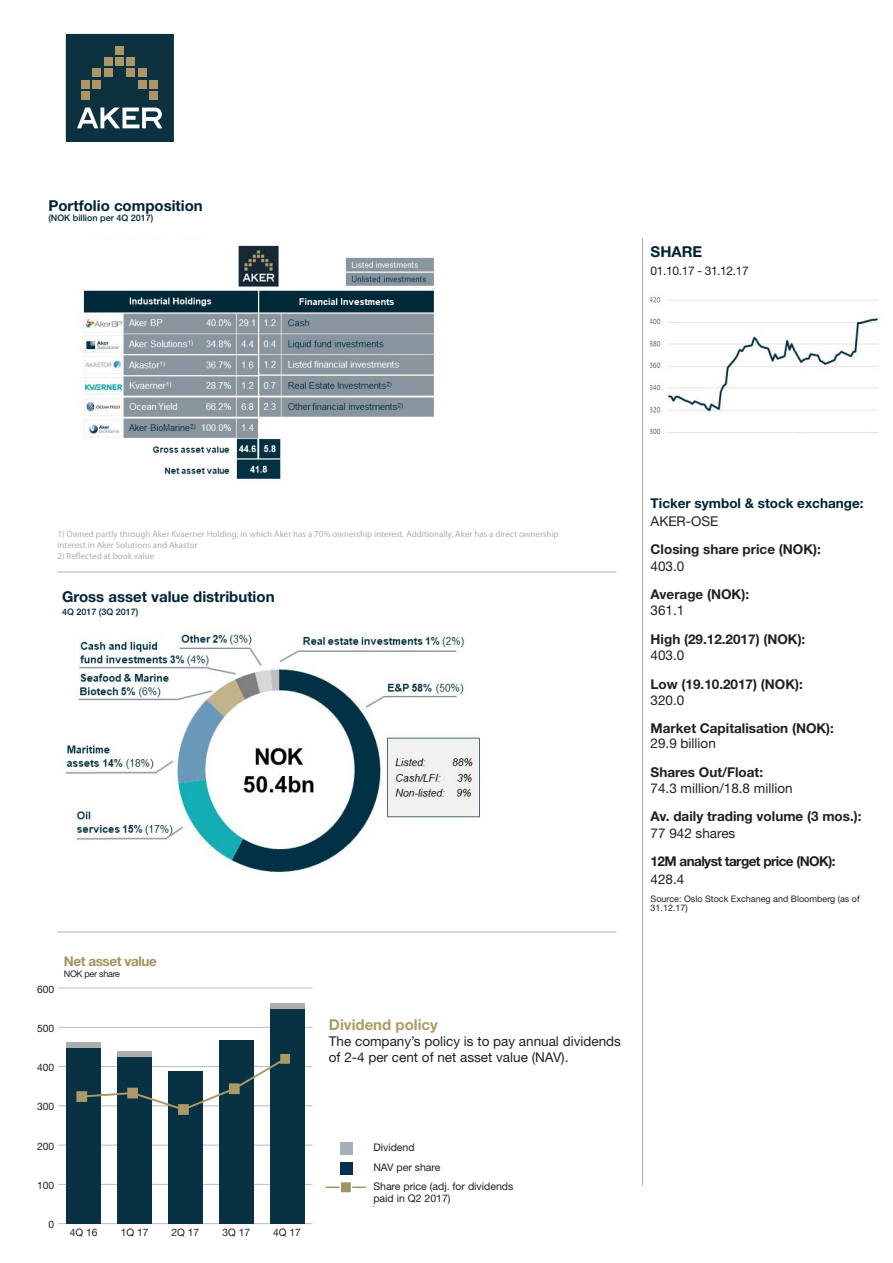
<style>
.page{position:relative;width:893px;height:1263px;background:#fff}
.page>*{position:absolute;margin:0;border:0;box-sizing:border-box;transform-origin:0 0}
.Higlight{font:700 15px "Helvetica Neue LT Std";color:#002336}
.t1{font:700 15px "Helvetica Neue LT Std";color:#ae9b63}
.t2{font:700 13.5px/16.2px "Helvetica Neue LT Std";color:#231f20}
.t3{font:13.5px/16.2px "Helvetica Neue LT Std";color:#231f20}
.t4{font:700 13.5px/18px "Helvetica Neue LT Std";color:#002336}
.t5{font:700 13.5px/18px "Helvetica Neue LT Std";letter-spacing:-.04em;color:#231f20}
.t6{font:700 13.5px "Helvetica Neue LT Std";letter-spacing:-.03em;color:#a29161}
.t7{font:12px "Helvetica Neue LT Std";letter-spacing:-.03em;color:#231f20}
.Table_text_-_left_al{font:10.5px/12.6px "Helvetica Neue LT Std";color:#231f20}
.t8{font:10.2px "Helvetica Neue LT Std";color:#231f20}
.t9{font:9px/10.8px "Myriad Pro";color:#adaeb2}
.t10{font:9px/9px "Helvetica Neue LT Std";color:#231f20}
.Higlight-2{font:500 9px "Helvetica Neue LT Std";color:#002336}
.t11{font:9px "Helvetica Neue LT Std";letter-spacing:-.03em;color:#231f20}
.s1{font-weight:400;color:#231f20}
.s2{font-weight:400}
</style>
<div class="page">
<hr style="left:642px;top:238px;width:1px;height:947px;background:#aeafb3">
<svg style="left:67px;top:35px;width:106px;height:106px;background:#2f4a50"></svg>
<div style="left:64px;top:32px;width:112px;height:112px;border:2px solid #fff"></div>
<hr style="left:57px;top:572px;width:560px;height:1px;background:#aeafb3">
<hr style="left:57px;top:931px;width:560px;height:1px;background:#aeafb3">
<div style="left:340px;top:1142px;width:13px;height:12px;background:#a4b1b9"></div>
<div style="left:340px;top:1162px;width:13px;height:12px;background:#003250"></div>
<hr style="left:326px;top:1186px;width:40px;height:2px;background:#a29161">
<div style="left:339px;top:1181px;width:13px;height:13px;background:#a29161;border:1px solid #fff"></div>
<img style="left:78px;top:245px;width:357px;height:235px">
<hr style="left:58px;top:1223px;width:254px;height:1px;background:#bcbdc0">
<hr style="left:58px;top:1184px;width:254px;height:1px;background:#bcbdc0">
<hr style="left:58px;top:1145px;width:254px;height:1px;background:#bcbdc0">
<hr style="left:58px;top:1105px;width:254px;height:1px;background:#bcbdc0">
<hr style="left:58px;top:1066px;width:254px;height:1px;background:#bcbdc0">
<hr style="left:58px;top:1027px;width:254px;height:1px;background:#bcbdc0">
<hr style="left:58px;top:987px;width:254px;height:1px;background:#bcbdc0">
<div style="left:67px;top:1042px;width:34px;height:6px;background:#acadb1"></div>
<div style="left:117px;top:1051px;width:35px;height:6px;background:#acadb1"></div>
<div style="left:270px;top:1003px;width:34px;height:6px;background:#acadb1"></div>
<div style="left:67px;top:1048px;width:34px;height:175px;background:#083144"></div>
<div style="left:117px;top:1057px;width:35px;height:166px;background:#083144"></div>
<div style="left:168px;top:1071px;width:35px;height:152px;background:#083144"></div>
<div style="left:219px;top:1040px;width:34px;height:183px;background:#083144"></div>
<div style="left:270px;top:1009px;width:34px;height:214px;background:#083144"></div>
<svg style="left:87px;top:1056px;width:193px;height:56px"></svg>
<div style="left:77px;top:1092px;width:9px;height:9px;background:#a99a66"></div>
<div style="left:76px;top:1091px;width:11px;height:11px;border:2px solid #a99a66"></div>
<div style="left:128px;top:1089px;width:9px;height:8px;background:#a99a66"></div>
<div style="left:127px;top:1088px;width:11px;height:10px;border:2px solid #a99a66"></div>
<div style="left:179px;top:1105px;width:9px;height:9px;background:#a99a66"></div>
<div style="left:178px;top:1104px;width:11px;height:11px;border:2px solid #a99a66"></div>
<div style="left:230px;top:1084px;width:9px;height:9px;background:#a99a66"></div>
<div style="left:229px;top:1083px;width:11px;height:11px;border:2px solid #a99a66"></div>
<div style="left:281px;top:1054px;width:8px;height:9px;background:#a99a66"></div>
<div style="left:280px;top:1054px;width:10px;height:10px;border:1px solid #a99a66"></div>
<img style="left:651px;top:297px;width:228px;height:137px">
<img style="left:66px;top:633px;width:415px;height:241px">
<p class="Higlight" style="left:48px;top:196px;width:156px">Portfolio composition</p>
<p class="Higlight-2" style="left:48px;top:213px;width:106px">(NOK billion per 4Q 2017)</p>
<p class="Higlight" style="left:651px;top:243px;width:53px">SHARE</p>
<p class="t7" style="left:651px;top:264px;width:100px">01.10.17 - 31.12.17</p>
<p class="t9" style="left:57px;top:528px;width:503px">1) Owned partly through Aker Kvaerner Holding, in which Aker has a 70% ownership interest. Additionally, Aker has a direct ownership interest in Aker Solutions and Akastor</p>
<p class="t9" style="left:57px;top:550px;width:98px">2) Reflected at book value</p>
<p class="Higlight" style="left:62px;top:587px;width:214px">Gross asset value distribution</p>
<p class="Higlight-2" style="left:62px;top:607px;width:78px">4Q 2017 (3Q 2017)</p>
<p class="t8" style="left:37px;top:983px;width:19px">600</p>
<p class="t6" style="left:64px;top:953px;width:95px">Net asset value</p>
<p class="t11" style="left:64px;top:968px;width:58px">NOK per share</p>
<p class="t8" style="left:37px;top:1022px;width:19px">500</p>
<p class="t8" style="left:37px;top:1061px;width:19px">400</p>
<p class="t8" style="left:37px;top:1100px;width:19px">300</p>
<p class="t8" style="left:37px;top:1140px;width:19px">200</p>
<p class="t8" style="left:37px;top:1179px;width:19px">100</p>
<p class="t8" style="left:49px;top:1218px;width:7px">0</p>
<p class="t8" style="left:70px;top:1226px;width:29px">4Q 16</p>
<p class="t8" style="left:121px;top:1226px;width:29px">1Q 17</p>
<p class="t8" style="left:172px;top:1226px;width:29px">2Q 17</p>
<p class="t8" style="left:222px;top:1226px;width:29px">3Q 17</p>
<p class="t8" style="left:273px;top:1226px;width:29px">4Q 17</p>
<p class="t1" style="left:329px;top:1015px;width:111px">Dividend policy</p>
<p class="t3" style="left:329px;top:1033px;width:294px">The company’s policy is to pay annual dividends of 2-4 per cent of net asset value (NAV).</p>
<p class="Table_text_-_left_al" style="left:373px;top:1140px;width:43px">Dividend</p>
<p class="Table_text_-_left_al" style="left:373px;top:1160px;width:69px">NAV per share</p>
<p class="Table_text_-_left_al" style="left:373px;top:1179px;width:142px">Share price (adj. for dividends paid in Q2 2017)</p>
<p class="t4" style="left:651px;top:494px;width:214px">Ticker symbol &amp; stock exchange:<br><span class="s1">AKER-OSE</span></p>
<p class="t2" style="left:651px;top:541px;width:172px">Closing share price (NOK):<br><span class="s2">403.0</span></p>
<p class="t2" style="left:651px;top:586px;width:100px">Average (NOK):<br><span class="s2">361.1</span></p>
<p class="t2" style="left:651px;top:631px;width:156px">High (29.12.2017) (NOK):<br><span class="s2">403.0</span></p>
<p class="t2" style="left:651px;top:675px;width:154px">Low (19.10.2017) (NOK):<br><span class="s2">320.0</span></p>
<p class="t2" style="left:651px;top:721px;width:185px;line-height:15px">Market Capitalisation (NOK):<br><span class="s2">29.9 billion</span></p>
<p class="t2" style="left:651px;top:763px;width:114px">Shares Out/Float:</p>
<p class="t3" style="left:651px;top:780px;width:144px">74.3 million/18.8 million</p>
<p class="t2" style="left:651px;top:808px;width:212px">Av. daily trading volume (3 mos.):</p>
<p class="t3" style="left:651px;top:824px;width:86px">77 942 shares</p>
<p class="t5" style="left:651px;top:852px;width:187px">12M analyst target price (NOK):<br><span class="s2">428.4</span></p>
<p class="t10" style="left:651px;top:894px;width:211px">Source: Oslo Stock Exchaneg and Bloomberg (as of<br>31.12.17)</p>
</div>
